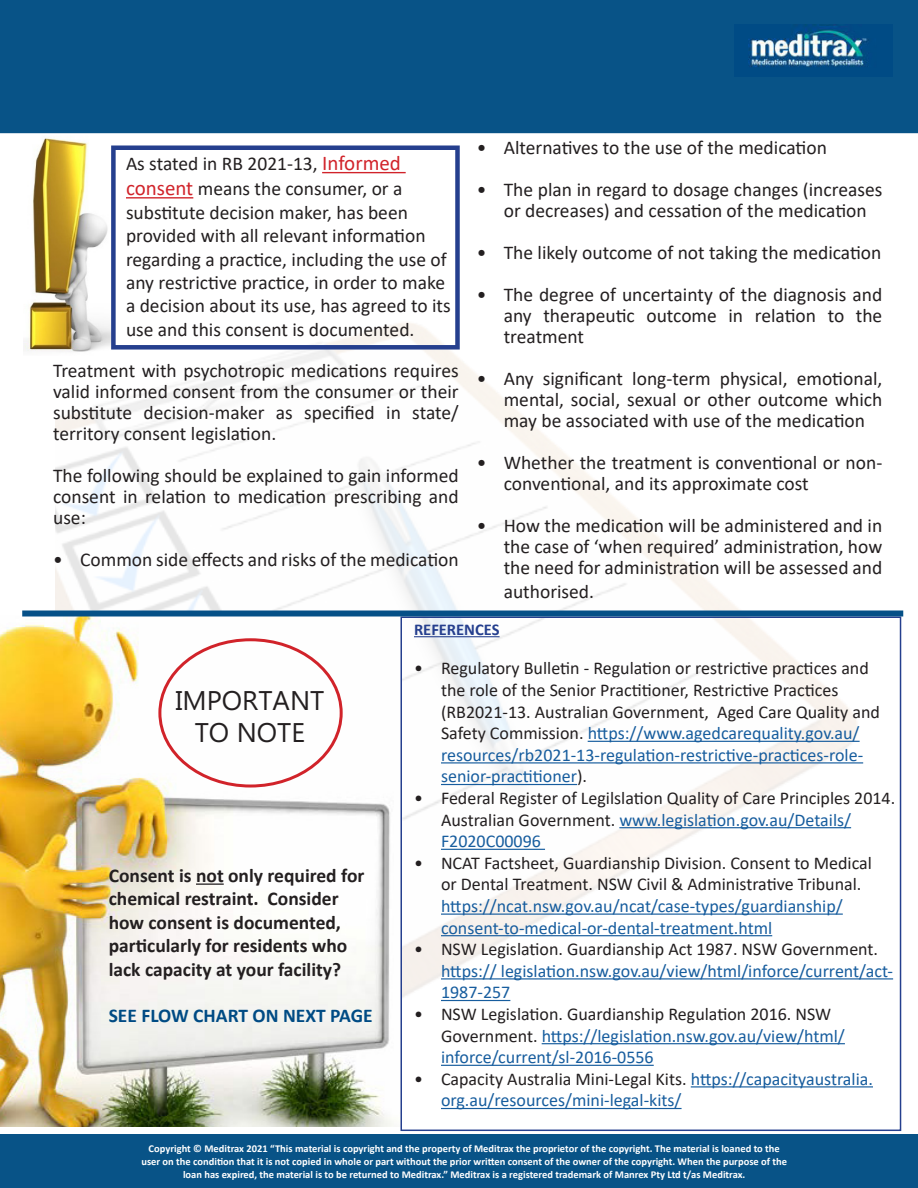
<style>
.page{position:relative;width:918px;height:1188px;background:#fff}
.page>*{position:absolute;margin:0;border:0;box-sizing:border-box;transform-origin:0 0}
.t1{font:27px "Microsoft Phags Pa";color:#231f20}
.t2{font:19.5px/21px "Calibri";color:#231f20;text-align:justify}
.t3{font:700 19.5px/23.4px "Calibri";color:#231f20}
.t4{font:700 19.5px "Calibri";color:#004b84}
.t5{font:18px/21.6px "Calibri";color:#231f20}
.t6{font:18px/21.6px "Calibri";color:#175d9e}
.t7{font:700 16.5px "Calibri";color:#253f8e}
.t8{font:700 10.5px "Calibri";color:#fff}
.s1{font-size:21px;color:#d1232a}
.s2{color:#175d9e}
.s3{color:#231f20}
</style>
<div class="page">
<div style="left:1px;top:1px;width:916px;height:131px;background:#085387"></div>
<div style="left:0;top:0;width:918px;height:133px;border:2px solid #085387"></div>
<div style="left:0;top:1134px;width:918px;height:54px;background:#085387"></div>
<img style="left:748px;top:24px;width:122px;height:43px">
<img style="left:23px;top:137px;width:90px;height:217px">
<img style="left:0;top:617px;width:394px;height:510px">
<hr style="left:196px;top:883px;width:28px;height:2px;background:#231f20">
<hr style="left:414px;top:636px;width:86px;height:1px;background:#253f8e">
<hr style="left:588px;top:741px;width:272px;height:1px;background:#175d9e">
<hr style="left:441px;top:762px;width:422px;height:2px;background:#175d9e">
<hr style="left:441px;top:784px;width:136px;height:1px;background:#175d9e">
<hr style="left:619px;top:827px;width:232px;height:1px;background:#175d9e">
<hr style="left:441px;top:849px;width:104px;height:1px;background:#175d9e">
<hr style="left:441px;top:914px;width:402px;height:1px;background:#175d9e">
<hr style="left:441px;top:935px;width:331px;height:1px;background:#175d9e">
<hr style="left:441px;top:978px;width:452px;height:2px;background:#175d9e">
<hr style="left:441px;top:1000px;width:69px;height:1px;background:#175d9e">
<hr style="left:542px;top:1043px;width:303px;height:1px;background:#175d9e">
<hr style="left:441px;top:1065px;width:213px;height:1px;background:#175d9e">
<hr style="left:691px;top:1086px;width:182px;height:2px;background:#175d9e">
<hr style="left:441px;top:1108px;width:241px;height:1px;background:#175d9e">
<div style="left:400px;top:616px;width:501px;height:515px;border:2px solid #253f8e"></div>
<div style="left:22px;top:611px;width:881px;height:6px;background:#055087"></div>
<hr style="left:322px;top:172px;width:84px;height:1px;background:#d1232a">
<hr style="left:126px;top:197px;width:67px;height:2px;background:#d1232a">
<div style="left:111px;top:146px;width:349px;height:204px;border:4px solid #253f8e"></div>
<p class="t2" style="left:126px;top:151px;width:278px;line-height:25.2px">As stated in RB 2021-13, <span class="s1">Informed consent</span> means the consumer, or a</p>
<p class="t2" style="left:126px;top:200px;width:326px;line-height:23.4px;text-align:left">substitute decision maker, has been provided with all relevant information regarding a practice, including the use of any restrictive practice, in order to make a decision about its use, has agreed to its use and this consent is documented.</p>
<p class="t2" style="left:53px;top:359px;width:407px">Treatment with psychotropic medications requires valid informed consent from the consumer or their substitute decision-maker as specified in state/ territory consent legislation.</p>
<p class="t2" style="left:53px;top:464px;width:407px">The following should be explained to gain informed consent in relation to medication prescribing and use:</p>
<p class="t2" style="left:53px;top:548px;width:407px">• Common side effects and risks of the medication</p>
<p class="t2" style="left:477px;top:137px;width:352px">• Alternatives to the use of the medication</p>
<p class="t2" style="left:477px;top:179px;width:407px;text-align:center">• The plan in regard to dosage changes (increases or decreases) and cessation of the medication</p>
<p class="t2" style="left:477px;top:242px;width:406px">• The likely outcome of not taking the medication</p>
<p class="t2" style="left:504px;top:284px;width:380px;text-indent:-27px">• The degree of uncertainty of the diagnosis and any therapeutic outcome in relation to the treatment</p>
<p class="t2" style="left:504px;top:368px;width:380px;text-indent:-27px">• Any significant long-term physical, emotional, mental, social, sexual or other outcome which may be associated with use of the medication</p>
<p class="t2" style="left:504px;top:452px;width:380px;text-indent:-27px">• Whether the treatment is conventional or non&shy;conventional, and its approximate cost</p>
<p class="t2" style="left:504px;top:515px;width:380px;text-indent:-27px">• How the medication will be administered and in the case of ‘when required’ administration, how the need for administration will be assessed and</p>
<p class="t2" style="left:504px;top:580px;width:92px">authorised.</p>
<p class="t1" style="left:175px;top:682px;width:150px">IMPORTANT</p>
<p class="t1" style="left:195px;top:714px;width:112px">TO NOTE</p>
<p class="t3" style="left:109px;top:863px;width:257px">Consent is not only required for chemical restraint. Consider how consent is documented, particularly for residents who lack capacity at your facility?</p>
<p class="t4" style="left:109px;top:1002px;width:265px">SEE FLOW CHART ON NEXT PAGE</p>
<p class="t7" style="left:414px;top:618px;width:87px">REFERENCES</p>
<p class="t5" style="left:441px;top:657px;width:440px;text-indent:-27px">• Regulatory Bulletin - Regulation or restrictive practices and the role of the Senior Practitioner, Restrictive Practices (RB2021-13. Australian Government, Aged Care Quality and Safety Commission. <span class="s2">https://www.agedcarequality.gov.au/ resources/rb2021-13-regulation-restrictive-practices-role&shy;senior-practitioner</span>).</p>
<p class="t5" style="left:441px;top:787px;width:456px;text-indent:-27px">• Federal Register of Legilslation Quality of Care Principles 2014.<br>Australian Government. <span class="s2">www.legislation.gov.au/Details/<br>F2020C00096</span></p>
<p class="t5" style="left:441px;top:852px;width:432px;text-indent:-27px">• NCAT Factsheet, Guardianship Division. Consent to Medical or Dental Treatment. NSW Civil &amp; Administrative Tribunal. <span class="s2">https://ncat.nsw.gov.au/ncat/case-types/guardianship/ consent-to-medical-or-dental-treatment.html</span></p>
<p class="t6" style="left:441px;top:938px;width:454px;text-indent:-27px"><span class="s3">• NSW Legislation. Guardianship Act 1987. NSW Government. </span>https:// legislation.nsw.gov.au/view/html/inforce/current/act-<br>1987-257</p>
<p class="t6" style="left:441px;top:1003px;width:405px;text-indent:-27px"><span class="s3">• NSW Legislation. Guardianship Regulation 2016. NSW<br>Government.</span> https://legislation.nsw.gov.au/view/html/ inforce/current/sl-2016-0556</p>
<p class="t6" style="left:441px;top:1068px;width:433px;text-indent:-27px"><span class="s3">• Capacity Australia Mini-Legal Kits.</span> https://capacityaustralia. org.au/resources/mini-legal-kits/</p>
<p class="t8" style="left:149px;top:1141px;width:633px">Copyright © Meditrax 2021 “This material is copyright and the property of Meditrax the proprietor of the copyright. The material is loaned to the</p>
<p class="t8" style="left:141px;top:1154px;width:647px">user on the condition that it is not copied in whole or part without the prior written consent of the owner of the copyright. When the purpose of the</p>
<p class="t8" style="left:183px;top:1167px;width:564px">loan has expired, the material is to be returned to Meditrax.” Meditrax is a registered trademark of Manrex Pty Ltd t/as Meditrax.</p>
</div>
